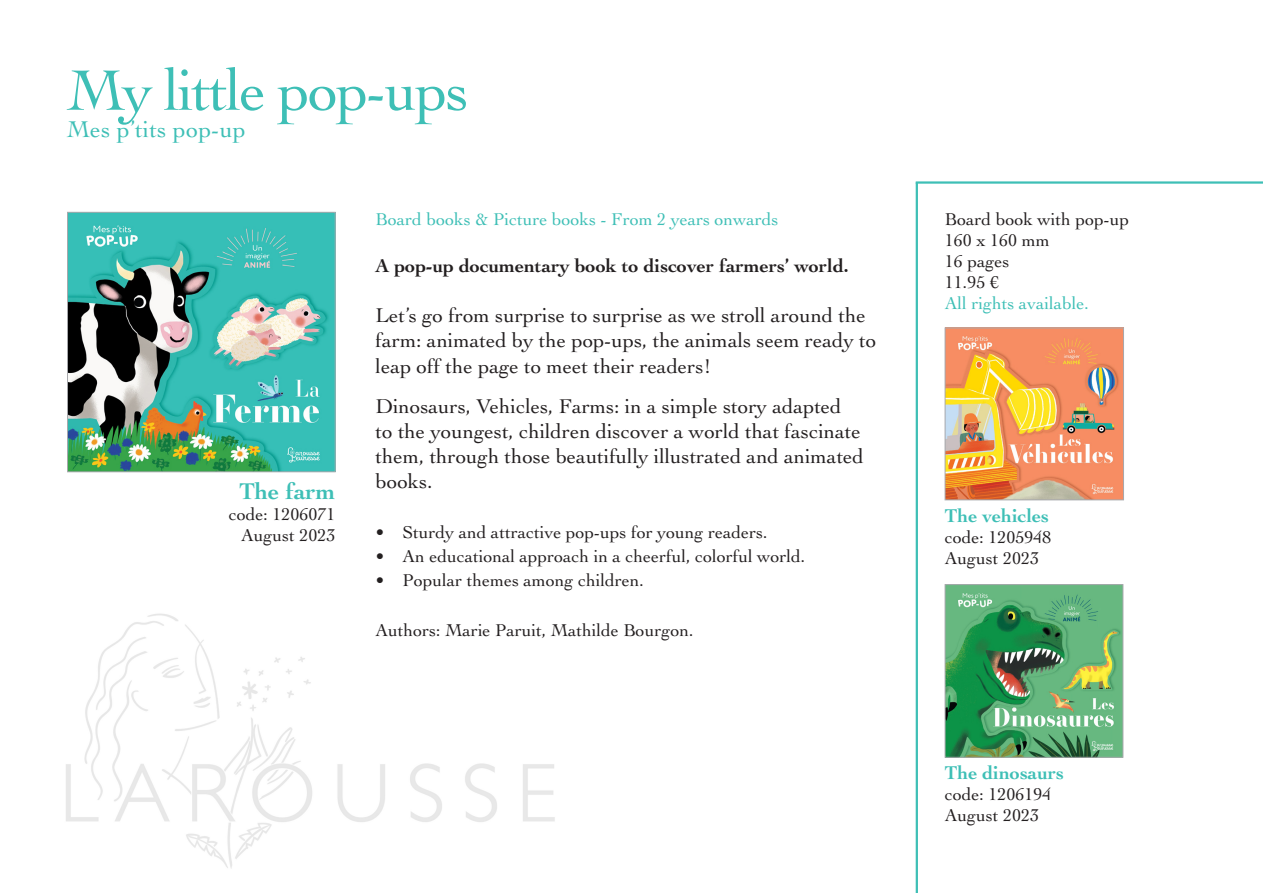
<style>
.page{position:relative;width:1263px;height:893px;background:#fff}
.page>*{position:absolute;margin:0;border:0;box-sizing:border-box;transform-origin:0 0}
._01_Titre-eng_album{font:60px "Cochin LT Std";letter-spacing:-.03em;color:#3ebfb6}
._01_Titre-fra_album{font:24px "Cochin LT Std";letter-spacing:.01em;color:#3ebfb6}
._04_titre-livre-dr_album{font:700 24px "Cochin LT Std";color:#3ebfb6}
._02_description{font:21px/25.2px "Cochin LT Std";color:#231f20}
._02_chapeau{font:700 19.5px "Cochin LT Std";color:#231f20}
._03_Titre-livre-g_album{font:700 19.5px "Cochin LT Std";color:#3ebfb6}
._02_description-2{font:18px "Cochin LT Std";color:#231f20}
._03_info-technique-livre-g{font:18px "Cochin LT Std";color:#231f20}
._02_info-partie_album{font:18px "Cochin LT Std";color:#3ebfb6}
._03_info-technique{font:18px "Cochin LT Std";color:#231f20}
._04_info-technique-livre-dr{font:18px "Cochin LT Std";color:#231f20}
._03_info-technique-2{font:18px "Cochin LT Std";color:#3ebfb6}
</style>
<div class="page">
<img style="left:66px;top:613px;width:489px;height:256px">
<hr style="left:916px;top:181px;width:347px;height:3px;background:#3ebfb6">
<hr style="left:916px;top:183px;width:2px;height:710px;background:#3ebfb6">
<img style="left:69px;top:214px;width:264px;height:256px">
<div style="left:67px;top:212px;width:268px;height:260px;border:1px solid #a8a9ad"></div>
<img style="left:947px;top:586px;width:174px;height:169px">
<div style="left:945px;top:584px;width:178px;height:173px;border:1px solid #a8a9ad"></div>
<img style="left:947px;top:330px;width:175px;height:168px">
<div style="left:945px;top:328px;width:179px;height:172px;border:1px solid #a8a9ad"></div>
<p class="_01_Titre-eng_album" style="left:67px;top:56px;width:404px">My little pop-ups</p>
<p class="_01_Titre-fra_album" style="left:67px;top:115px;width:180px">Mes p’tits pop-up</p>
<p class="_04_titre-livre-dr_album" style="left:239px;top:477px;width:98px">The farm</p>
<p class="_04_info-technique-livre-dr" style="left:229px;top:504px;width:108px">code: 1206071</p>
<p class="_04_info-technique-livre-dr" style="left:241px;top:525px;width:96px">August 2023</p>
<p class="_02_info-partie_album" style="left:376px;top:209px;width:404px">Board books &amp; Picture books - From 2 years onwards</p>
<p class="_02_chapeau" style="left:376px;top:254px;width:475px">A pop-up documentary book to discover farmers’ world.</p>
<p class="_02_description" style="left:376px;top:303px;width:502px">Let’s go from surprise to surprise as we stroll around the farm: animated by the pop-ups, the animals seem ready to leap off the page to meet their readers!</p>
<p class="_02_description" style="left:376px;top:393px;width:490px">Dinosaurs, Vehicles, Farms: in a simple story adapted to the youngest, children discover a world that fascinate them, through those beautifully illustrated and animated books.</p>
<p class="_02_description-2" style="left:376px;top:521px;width:393px">• Sturdy and attractive pop-ups for young readers.</p>
<p class="_02_description-2" style="left:376px;top:545px;width:431px">• An educational approach in a cheerful, colorful world.</p>
<p class="_02_description-2" style="left:376px;top:569px;width:270px">• Popular themes among children.</p>
<p class="_02_description-2" style="left:376px;top:620px;width:319px">Authors: Marie Paruit, Mathilde Bourgon.</p>
<p class="_03_info-technique" style="left:945px;top:209px;width:186px">Board book with pop-up</p>
<p class="_03_info-technique" style="left:945px;top:230px;width:106px">160 x 160 mm</p>
<p class="_03_info-technique" style="left:945px;top:251px;width:66px">16 pages</p>
<p class="_03_info-technique" style="left:945px;top:272px;width:55px">11.95 €</p>
<p class="_03_info-technique-2" style="left:945px;top:293px;width:146px">All rights available.</p>
<p class="_03_Titre-livre-g_album" style="left:945px;top:504px;width:106px">The vehicles</p>
<p class="_03_info-technique-livre-g" style="left:945px;top:527px;width:108px">code: 1205948</p>
<p class="_03_info-technique-livre-g" style="left:945px;top:548px;width:96px">August 2023</p>
<p class="_03_Titre-livre-g_album" style="left:945px;top:761px;width:121px">The dinosaurs</p>
<p class="_03_info-technique-livre-g" style="left:945px;top:784px;width:108px">code: 1206194</p>
<p class="_03_info-technique-livre-g" style="left:945px;top:805px;width:96px">August 2023</p>
</div>
